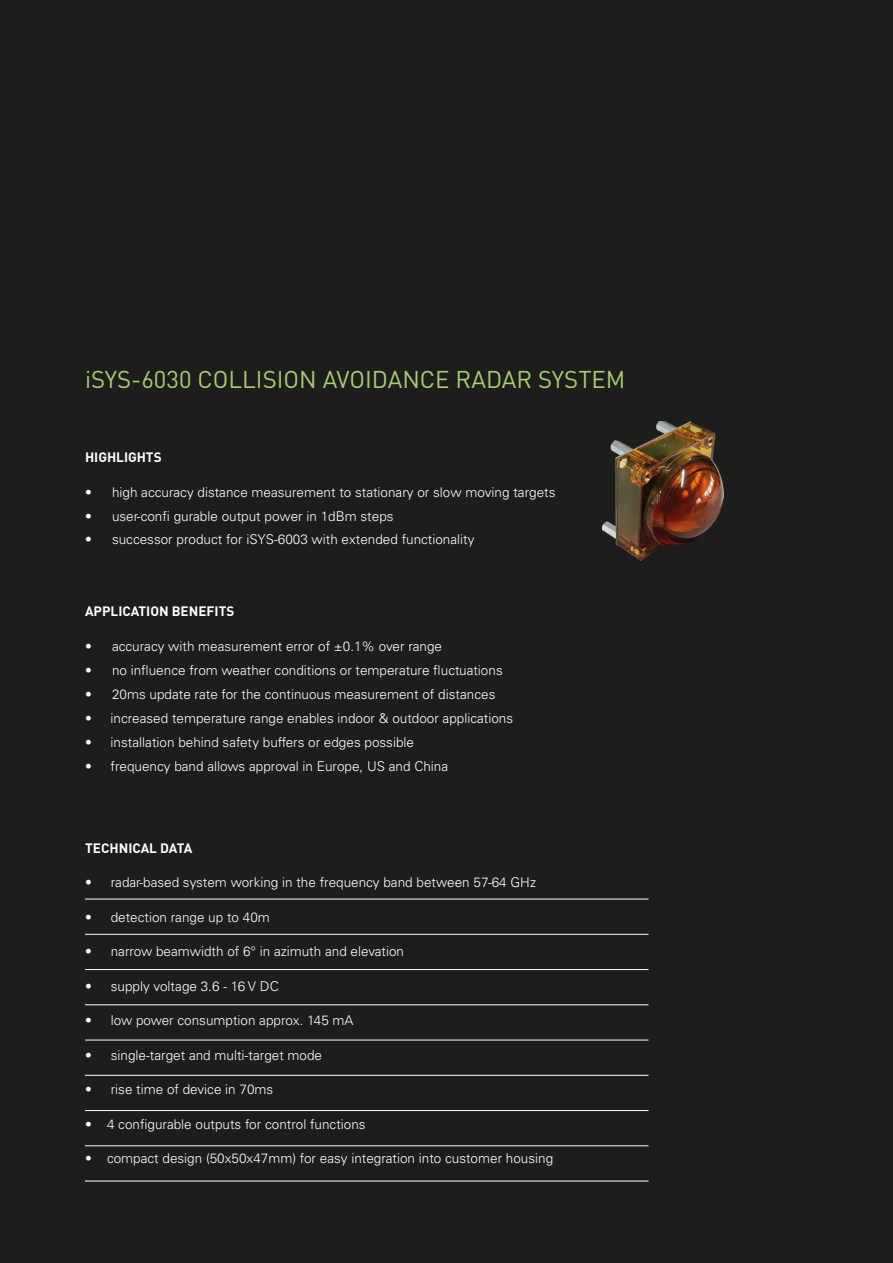
<style>
.page{position:relative;width:893px;height:1263px;background:#1d1d1b}
.page>*{position:absolute;margin:0;border:0;box-sizing:border-box;transform-origin:0 0}
.t1{font:24px "DINOT";color:#a8cd74}
.t2{font:300 13.5px "Univers LT Std";color:#fff}
.t3{font:700 13.5px "DINOT";color:#fff}
</style>
<div class="page">
<hr style="left:85px;top:899px;width:563px;height:1px;background:#fff">
<hr style="left:85px;top:934px;width:563px;height:1px;background:#fff">
<hr style="left:85px;top:969px;width:563px;height:1px;background:#fff">
<hr style="left:85px;top:1004px;width:563px;height:1px;background:#fff">
<hr style="left:85px;top:1040px;width:563px;height:1px;background:#fff">
<hr style="left:85px;top:1075px;width:563px;height:1px;background:#fff">
<hr style="left:85px;top:1110px;width:563px;height:1px;background:#fff">
<hr style="left:85px;top:1145px;width:563px;height:1px;background:#fff">
<hr style="left:85px;top:1181px;width:563px;height:1px;background:#fff">
<img style="left:603px;top:421px;width:120px;height:139px">
<h1 class="t1" style="left:85px;top:363px;width:542px">iSYS-6030 COLLISION AVOIDANCE RADAR SYSTEM</h1>
<p class="t3" style="left:85px;top:448px;width:78px">HIGHLIGHTS</p>
<p class="t2" style="left:85px;top:484px;width:472px">• high accuracy distance measurement to stationary or slow moving targets</p>
<p class="t2" style="left:85px;top:508px;width:310px">• user-confi gurable output power in 1dBm steps</p>
<p class="t2" style="left:85px;top:531px;width:391px">• successor product for iSYS-6003 with extended functionality</p>
<p class="t3" style="left:85px;top:602px;width:151px">APPLICATION BENEFITS</p>
<p class="t2" style="left:85px;top:638px;width:359px">• accuracy with measurement error of ±0.1% over range</p>
<p class="t2" style="left:85px;top:662px;width:419px">• no influence from weather conditions or temperature fluctuations</p>
<p class="t2" style="left:85px;top:686px;width:412px">• 20ms update rate for the continuous measurement of distances</p>
<p class="t2" style="left:85px;top:710px;width:430px">• increased temperature range enables indoor &amp; outdoor applications</p>
<p class="t2" style="left:85px;top:734px;width:330px">• installation behind safety buffers or edges possible</p>
<p class="t2" style="left:85px;top:758px;width:365px">• frequency band allows approval in Europe, US and China</p>
<p class="t3" style="left:85px;top:839px;width:109px">TECHNICAL DATA</p>
<p class="t2" style="left:85px;top:874px;width:452px">• radar-based system working in the frequency band between 57-64 GHz</p>
<p class="t2" style="left:85px;top:909px;width:186px">• detection range up to 40m</p>
<p class="t2" style="left:85px;top:943px;width:320px">• narrow beamwidth of 6° in azimuth and elevation</p>
<p class="t2" style="left:85px;top:978px;width:195px">• supply voltage 3.6 - 16 V DC</p>
<p class="t2" style="left:85px;top:1012px;width:270px">• low power consumption approx. 145 mA</p>
<p class="t2" style="left:85px;top:1047px;width:238px">• single-target and multi-target mode</p>
<p class="t2" style="left:85px;top:1081px;width:190px">• rise time of device in 70ms</p>
<p class="t2" style="left:85px;top:1116px;width:282px">• 4 configurable outputs for control functions</p>
<p class="t2" style="left:85px;top:1150px;width:469px">• compact design (50x50x47mm) for easy integration into customer housing</p>
</div>
